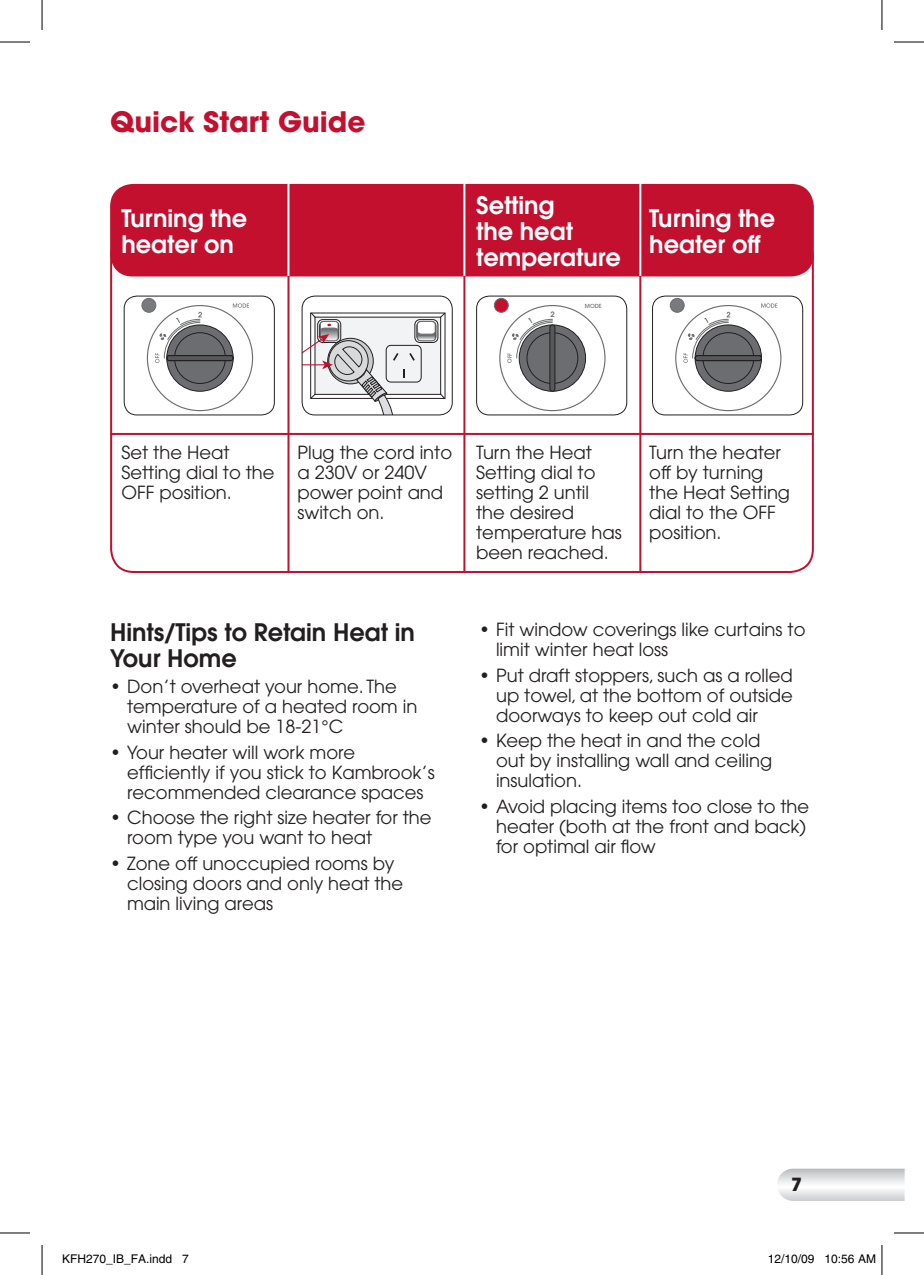
<style>
.page{position:relative;width:924px;height:1275px;background:#fff}
.page>*{position:absolute;margin:0;border:0;box-sizing:border-box;transform-origin:0 0}
.t1{font:700 28px "Avant Garde";color:#c3102f}
.t2{font:600 24px/26px "Avant Garde";color:#fff}
.t3{font:600 24px/26px "Avant Garde";color:#231f20}
.t4{font:18px/20px "Avant Garde";color:#231f20}
.t5{font:700 18px "Avant Garde";color:#231f20}
.t6{font:12px "Helvetica";color:#000}
.t7{font:500 5.6px "Avant Garde";color:#6c6d70}
</style>
<div class="page">
<svg style="left:777px;top:1168px;width:127px;height:32px"></svg>
<div style="left:110px;top:184px;width:703px;height:92px;background:#c3102f;border-radius:23px"></div>
<div style="left:110px;top:233px;width:703px;height:340px;border:2px solid #c3102f;border-radius:23px"></div>
<hr style="left:287px;top:274px;width:2px;height:298px;background:#c3102f">
<hr style="left:463px;top:274px;width:2px;height:298px;background:#c3102f">
<hr style="left:639px;top:274px;width:2px;height:298px;background:#c3102f">
<hr style="left:110px;top:433px;width:703px;height:2px;background:#c3102f">
<hr style="left:287px;top:176px;width:2px;height:100px;background:#fff">
<hr style="left:463px;top:176px;width:2px;height:100px;background:#fff">
<hr style="left:639px;top:176px;width:2px;height:100px;background:#fff">
<div style="left:142px;top:298px;width:14px;height:14px;background:#787a7d;border-radius:50%"></div>
<div style="left:141px;top:298px;width:15px;height:15px;border:1px solid #6c6d70;border-radius:50%"></div>
<svg style="left:167px;top:325px;width:66px;height:66px"></svg>
<div style="left:174px;top:333px;width:51px;height:50px;background:#6c6d70;border-radius:50%"></div>
<div style="left:174px;top:332px;width:52px;height:52px;border:1px solid #231f20;border-radius:50%"></div>
<div style="left:166px;top:355px;width:67px;height:6px;background:#57585a;border:1px solid #231f20;border-radius:3px"></div>
<div style="left:167px;top:355px;width:66px;height:6px;border:1px solid #231f20;border-radius:3px"></div>
<svg style="left:155px;top:312px;width:47px;height:51px"></svg>
<svg style="left:233px;top:303px;width:16px;height:5px"></svg>
<div style="left:124px;top:296px;width:150px;height:119px;border:1px solid #231f20;border-radius:13px"></div>
<svg style="left:303px;top:313px;width:142px;height:102px"></svg>
<div style="left:301px;top:296px;width:151px;height:119px;border:1px solid #231f20;border-radius:13px"></div>
<div style="left:494px;top:298px;width:14px;height:14px;background:#c3102f;border-radius:50%"></div>
<div style="left:493px;top:298px;width:15px;height:15px;border:1px solid #6c6d70;border-radius:50%"></div>
<svg style="left:519px;top:325px;width:66px;height:66px"></svg>
<div style="left:526px;top:333px;width:51px;height:50px;background:#6c6d70;border-radius:50%"></div>
<div style="left:526px;top:332px;width:52px;height:52px;border:1px solid #231f20;border-radius:50%"></div>
<svg style="left:549px;top:324px;width:6px;height:68px"></svg>
<div style="left:476px;top:296px;width:151px;height:119px;border:1px solid #231f20;border-radius:13px"></div>
<div style="left:670px;top:298px;width:13px;height:14px;background:#787a7d;border-radius:50%"></div>
<div style="left:669px;top:298px;width:15px;height:15px;border:1px solid #6c6d70;border-radius:50%"></div>
<svg style="left:694px;top:325px;width:67px;height:66px"></svg>
<div style="left:702px;top:333px;width:51px;height:50px;background:#6c6d70;border-radius:50%"></div>
<div style="left:702px;top:332px;width:51px;height:52px;border:1px solid #231f20;border-radius:50%"></div>
<div style="left:694px;top:355px;width:67px;height:6px;background:#57585a;border:1px solid #231f20;border-radius:3px"></div>
<div style="left:694px;top:355px;width:67px;height:6px;border:1px solid #231f20;border-radius:3px"></div>
<svg style="left:683px;top:312px;width:47px;height:51px"></svg>
<svg style="left:761px;top:303px;width:16px;height:5px"></svg>
<div style="left:651px;top:296px;width:151px;height:119px;border:1px solid #231f20;border-radius:13px"></div>
<hr style="left:0;top:42px;width:30px;height:1px;background:#000">
<hr style="left:893px;top:42px;width:30px;height:1px;background:#000">
<hr style="left:0;top:1232px;width:30px;height:1px;background:#000">
<hr style="left:893px;top:1232px;width:30px;height:1px;background:#000">
<hr style="left:42px;top:0;width:1px;height:30px;background:#000">
<hr style="left:42px;top:1245px;width:1px;height:30px;background:#000">
<hr style="left:881px;top:0;width:1px;height:30px;background:#000">
<hr style="left:881px;top:1245px;width:1px;height:30px;background:#000">
<svg style="left:507px;top:312px;width:47px;height:51px"></svg>
<h1 class="t1" style="left:110px;top:104px;width:257px">Quick Start Guide</h1>
<h2 class="t2" style="left:121px;top:205px;width:127px">Turning the heater on</h2>
<h2 class="t2" style="left:476px;top:192px;width:146px">Setting<br>the heat temperature</h2>
<p class="t7" style="left:584px;top:302px;width:18px">MODE</p>
<h2 class="t2" style="left:649px;top:205px;width:127px">Turning the heater off</h2>
<p class="t4" style="left:121px;top:442px;width:155px">Set the Heat<br>Setting dial to the<br>OFF position.</p>
<p class="t4" style="left:297px;top:442px;width:156px">Plug the cord into a 230V or 240V power point and switch on.</p>
<p class="t4" style="left:476px;top:442px;width:147px">Turn the Heat<br>Setting dial to setting 2 until the desired temperature has been reached.</p>
<p class="t4" style="left:649px;top:442px;width:142px">Turn the heater off by turning the Heat Setting dial to the OFF position.</p>
<h2 class="t3" style="left:110px;top:619px;width:306px">Hints/Tips to Retain Heat in<br>Your Home</h2>
<p class="t4" style="left:127px;top:676px;width:291px;text-indent:-17px">• Don’t overheat your home. The temperature of a heated room in winter should be 18-21°C</p>
<p class="t4" style="left:127px;top:742px;width:309px;text-indent:-17px">• Your heater will work more efficiently if you stick to Kambrook’s recommended clearance spaces</p>
<p class="t4" style="left:127px;top:807px;width:306px;text-indent:-17px">• Choose the right size heater for the room type you want to heat</p>
<p class="t4" style="left:127px;top:853px;width:277px;text-indent:-17px">• Zone off unoccupied rooms by closing doors and only heat the main living areas</p>
<p class="t4" style="left:496px;top:619px;width:311px;text-indent:-17px">• Fit window coverings like curtains to limit winter heat loss</p>
<p class="t4" style="left:496px;top:665px;width:298px;text-align:justify;text-indent:-17px">• Put draft stoppers, such as a rolled up towel, at the bottom of outside doorways to keep out cold air</p>
<p class="t4" style="left:496px;top:730px;width:277px;text-indent:-17px">• Keep the heat in and the cold out by installing wall and ceiling insulation.</p>
<p class="t4" style="left:496px;top:796px;width:314px;text-indent:-17px">• Avoid placing items too close to the heater (both at the front and back) for optimal air flow</p>
<p class="t5" style="left:790px;top:1173px;width:13px">7</p>
<p class="t6" style="left:62px;top:1251px;width:128px">KFH270_IB_FA.indd 7</p>
<p class="t6" style="left:767px;top:1251px;width:110px">12/10/09 10:56 AM</p>
</div>
